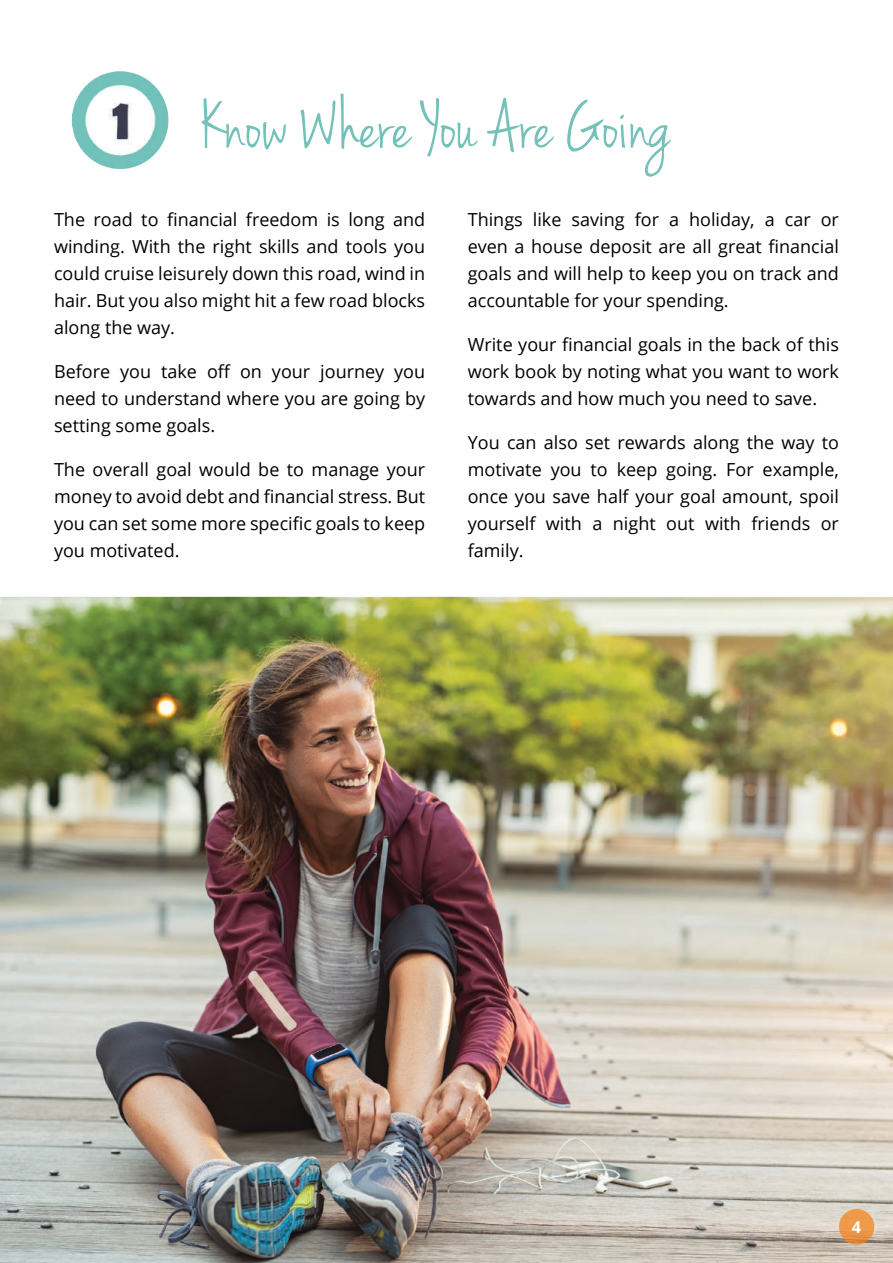
<style>
.page{position:relative;width:893px;height:1263px;background:#fff}
.page>*{position:absolute;margin:0;border:0;box-sizing:border-box;transform-origin:0 0}
.t1{font:75px "Jenna Sue";color:#74c1b9}
.t2{font:18px/27px "Open Sans";color:#000;text-align:justify}
.t3{font:700 16.35px "Open Sans";color:#fff}
</style>
<div class="page">
<img style="left:71px;top:71px;width:98px;height:99px">
<img style="left:0;top:596px;width:893px;height:667px">
<svg style="left:839px;top:1209px;width:35px;height:35px"></svg>
<h1 class="t1" style="left:200px;top:83px;width:473px">Know Where You Are Going</h1>
<p class="t2" style="left:54px;top:206px;width:373px">The road to financial freedom is long and winding. With the right skills and tools you could cruise leisurely down this road, wind in hair. But you also might hit a few road blocks along the way.</p>
<p class="t2" style="left:54px;top:358px;width:373px">Before you take off on your journey you need to understand where you are going by setting some goals.</p>
<p class="t2" style="left:54px;top:456px;width:373px">The overall goal would be to manage your money to avoid debt and financial stress. But you can set some more specific goals to keep you motivated.</p>
<p class="t2" style="left:468px;top:206px;width:373px">Things like saving for a holiday, a car or even a house deposit are all great financial goals and will help to keep you on track and accountable for your spending.</p>
<p class="t2" style="left:468px;top:331px;width:373px">Write your financial goals in the back of this work book by noting what you want to work towards and how much you need to save.</p>
<p class="t2" style="left:468px;top:429px;width:373px">You can also set rewards along the way to motivate you to keep going. For example, once you save half your goal amount, spoil yourself with a night out with friends or family.</p>
<p class="t3" style="left:852px;top:1215px;width:11px">4</p>
</div>
